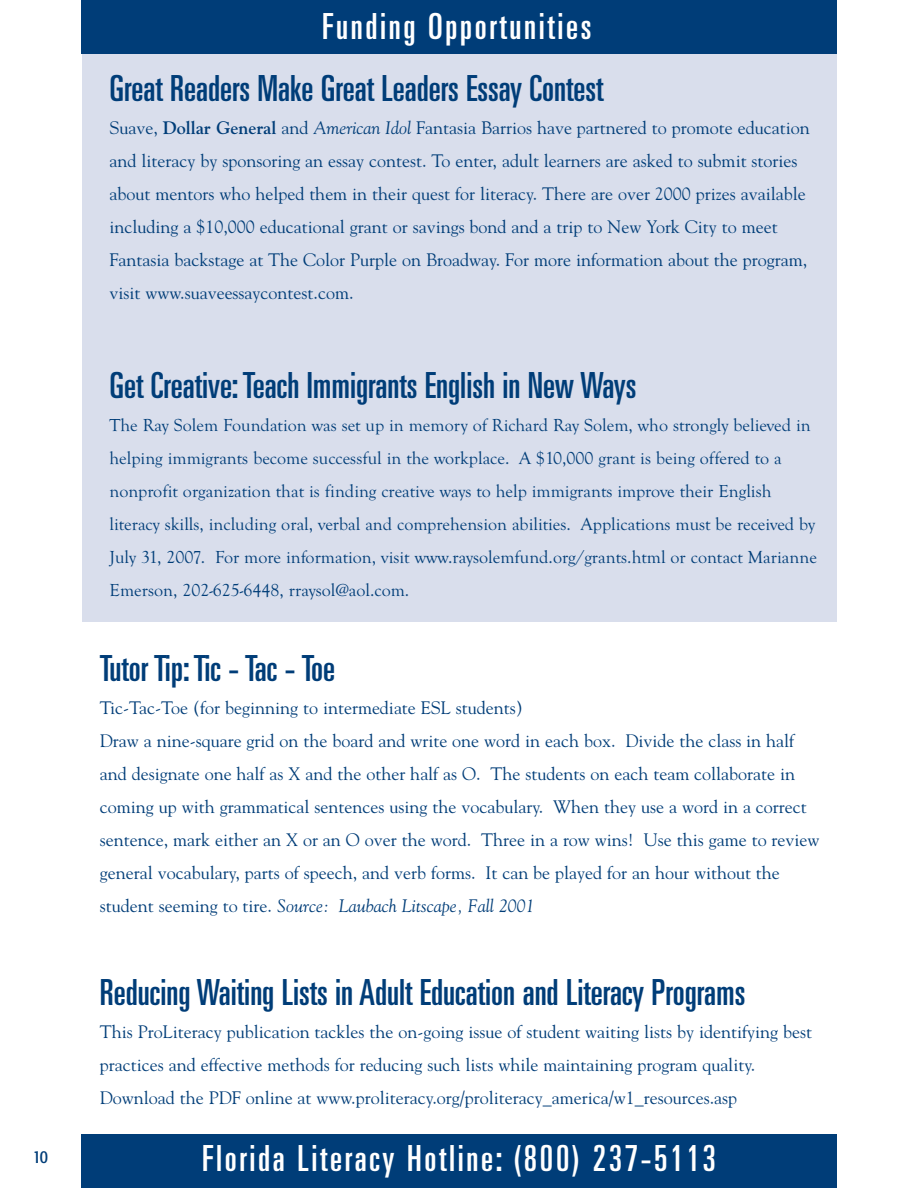
<style>
.page{position:relative;width:918px;height:1188px;background:#fff}
.page>*{position:absolute;margin:0;border:0;box-sizing:border-box;transform-origin:0 0}
.t1{font:ultra-condensed 36px "Univers";color:#003d78}
.t2{font:ultra-condensed 36px "Univers";letter-spacing:.075em;color:#fff}
.t3{font:18px/33px "Goudy";color:#003d78}
.t4{font:18px/33px "Goudy Old Style T";color:#003d78}
.t5{font:condensed 18px "Formata";color:#003d78}
.s1{font-weight:700}
.s2{font-style:italic}
</style>
<div class="page">
<div style="left:83px;top:0;width:754px;height:622px;background:#d9deec"></div>
<div style="left:81px;top:1134px;width:756px;height:54px;background:#003d78"></div>
<div style="left:81px;top:0;width:756px;height:54px;background:#003d78"></div>
<p class="t5" style="left:33px;top:1149px;width:17px">10</p>
<h1 class="t2" style="left:322px;top:13px;width:271px">Funding Opportunities</h1>
<h1 class="t1" style="left:110px;top:75px;width:495px">Great Readers Make Great Leaders Essay Contest</h1>
<p class="t3" style="left:110px;top:112px;width:702px">Suave, <span class="s1">Dollar General</span> and <span class="s2">American Idol</span> Fantasia Barrios have partnered to promote education and literacy by sponsoring an essay contest. To enter, adult learners are asked to submit stories about mentors who helped them in their quest for literacy. There are over 2000 prizes available including a $10,000 educational grant or savings bond and a trip to New York City to meet Fantasia backstage at The Color Purple on Broadway. For more information about the program, visit www.suaveessaycontest.com.</p>
<h1 class="t1" style="left:110px;top:372px;width:528px">Get Creative: Teach Immigrants English in New Ways</h1>
<p class="t4" style="left:110px;top:409px;width:709px">The Ray Solem Foundation was set up in memory of Richard Ray Solem, who strongly believed in helping immigrants become successful in the workplace. A $10,000 grant is being offered to a nonprofit organization that is finding creative ways to help immigrants improve their English literacy skills, including oral, verbal and comprehension abilities. Applications must be received by July 31, 2007. For more information, visit www.raysolemfund.org/grants.html or contact Marianne Emerson, 202-625-6448, rraysol@aol.com.</p>
<h1 class="t1" style="left:100px;top:655px;width:237px">Tutor Tip:Tic - Tac - Toe</h1>
<p class="t3" style="left:100px;top:691px;width:721px">Tic-Tac-Toe (for beginning to intermediate ESL students)<br>Draw a nine-square grid on the board and write one word in each box. Divide the class in half and designate one half as X and the other half as O. The students on each team collaborate in coming up with grammatical sentences using the vocabulary. When they use a word in a correct sentence, mark either an X or an O over the word. Three in a row wins! Use this game to review general vocabulary, parts of speech, and verb forms. It can be played for an hour without the student seeming to tire. <span class="s2">Source: Laubach Litscape, Fall 2001</span></p>
<h1 class="t1" style="left:100px;top:979px;width:647px">Reducing Waiting Lists in Adult Education and Literacy Programs</h1>
<p class="t3" style="left:100px;top:1015px;width:714px">This ProLiteracy publication tackles the on-going issue of student waiting lists by identifying best practices and effective methods for reducing such lists while maintaining program quality.<br>Download the PDF online at www.proliteracy.org/proliteracy_america/w1_resources.asp</p>
<h1 class="t2" style="left:202px;top:1145px;width:515px">Florida Literacy Hotline: (800) 237-5113</h1>
</div>
